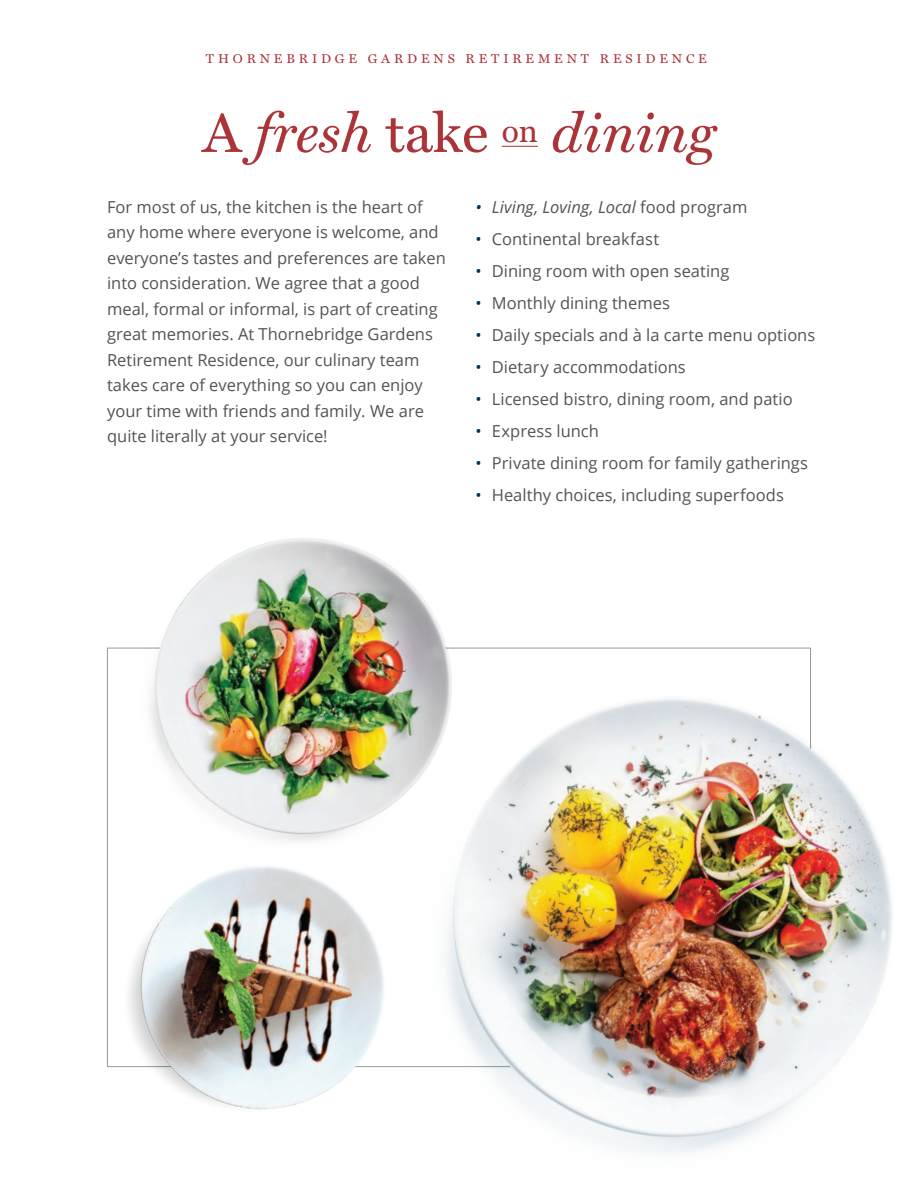
<style>
.page{position:relative;width:918px;height:1188px;background:#fff}
.page>*{position:absolute;margin:0;border:0;box-sizing:border-box;transform-origin:0 0}
._2-Section_Headline{font:italic 55.65px "Miller Text";color:#ab3439}
._1-Body_Copy{font:16.5px/25.5px "Open Sans";color:#535355}
.t1{font:italic 16.5px "Open Sans";letter-spacing:.005em;color:#535355}
._1-Body_Copy-2{font:12.9px "Miller Text";letter-spacing:.3em;color:#ab3439}
.s1{font-style:normal}
.s2{color:#003056}
</style>
<div class="page">
<img style="left:467px;top:647px;width:426px;height:506px">
<img style="left:107px;top:538px;width:455px;height:435px">
<img style="left:107px;top:781px;width:360px;height:329px">
<hr style="left:502px;top:146px;width:36px;height:1px;background:#ab3439">
<p class="_1-Body_Copy-2" style="left:206px;top:51px;width:297px">THOR NEBRI DG E GAR DENS RETIR</p>
<p class="_1-Body_Copy-2" style="left:526px;top:51px;width:183px">EMENT RESI DENC E</p>
<p class="_2-Section_Headline" style="left:202px;top:100px;width:515px"><span class="s1">A</span> fresh <span class="s1">TAKE</span> <sup>ON</sup> dining</p>
<p class="_1-Body_Copy" style="left:107px;top:194px;width:340px">For most of us, the kitchen is the heart of any home where everyone is welcome, and everyone’s tastes and preferences are taken into consideration. We agree that a good meal, formal or informal, is part of creating great memories. At Thornebridge Gardens Retirement Residence, our culinary team takes care of everything so you can enjoy your time with friends and family. We are quite literally at your service!</p>
<p class="t1" style="left:475px;top:195px;width:274px"><span class="s2">•</span> Living, Loving, Local <span class="s1">food program</span></p>
<p class="_1-Body_Copy" style="left:475px;top:226px;width:185px"><span class="s2">•</span> Continental breakfast</p>
<p class="_1-Body_Copy" style="left:475px;top:258px;width:256px"><span class="s2">•</span> Dining room with open seating</p>
<p class="_1-Body_Copy" style="left:475px;top:290px;width:196px"><span class="s2">•</span> Monthly dining themes</p>
<p class="_1-Body_Copy" style="left:475px;top:322px;width:341px"><span class="s2">•</span> Daily specials and à la carte menu options</p>
<p class="_1-Body_Copy" style="left:475px;top:354px;width:212px"><span class="s2">•</span> Dietary accommodations</p>
<p class="_1-Body_Copy" style="left:475px;top:385px;width:319px"><span class="s2">•</span> Licensed bistro, dining room, and patio</p>
<p class="_1-Body_Copy" style="left:475px;top:417px;width:125px"><span class="s2">•</span> Express lunch</p>
<p class="_1-Body_Copy" style="left:475px;top:449px;width:334px"><span class="s2">•</span> Private dining room for family gatherings</p>
<p class="_1-Body_Copy" style="left:475px;top:481px;width:310px"><span class="s2">•</span> Healthy choices, including superfoods</p>
</div>
